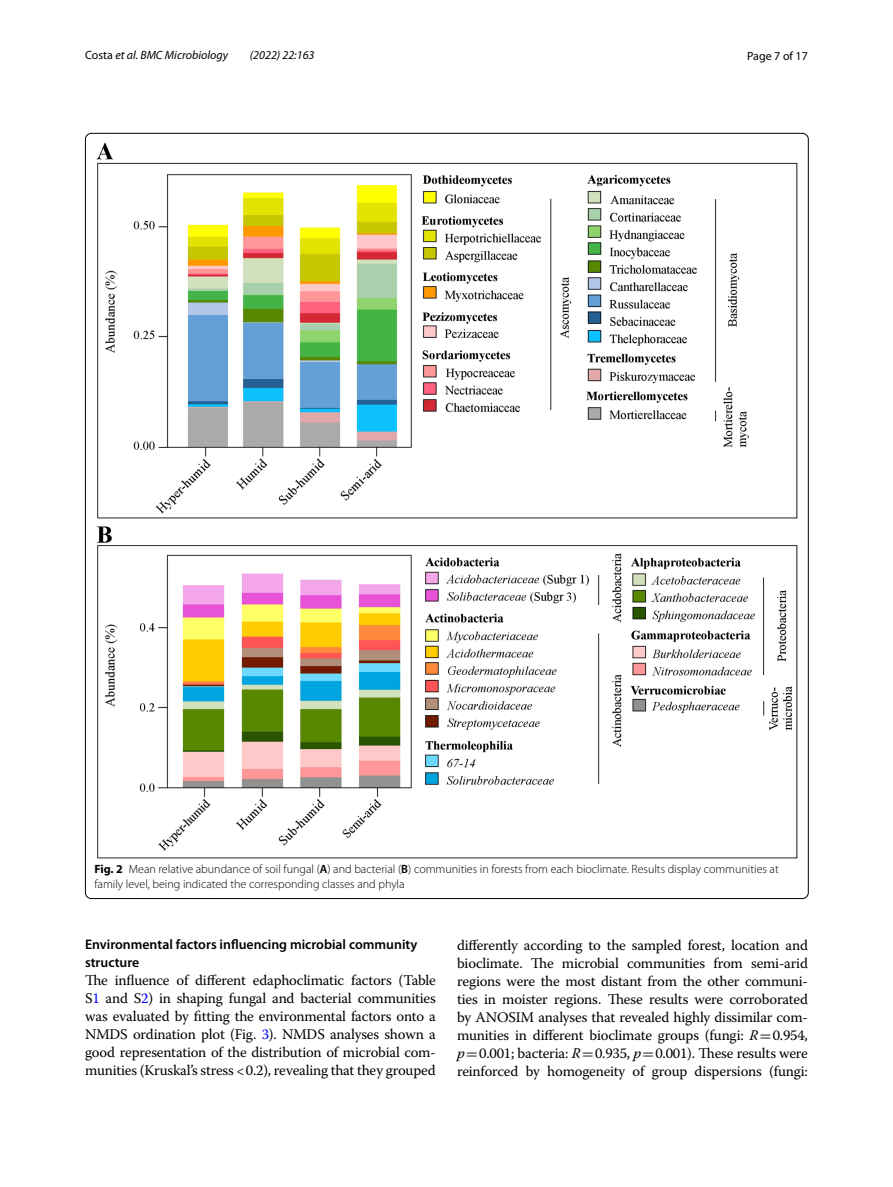
<style>
.page{position:relative;width:893px;height:1187px;background:#fff}
.page>*{position:absolute;margin:0;border:0;box-sizing:border-box;transform-origin:0 0}
.t1{font:14.7px/18px "Warnock Pro";letter-spacing:-.015em;color:#000;text-align:justify}
.t2{font:600 13.8px/18px "Myriad Pro";color:#000}
.t3{font:300 12px/15px "Myriad Pro";color:#000}
.t4{font:italic 12px "Myriad Pro";color:#000}
.t5{font:12px "Myriad Pro";color:#000}
.s1{font-style:normal}
.s2{font-weight:700}
.s3{font-weight:600}
.s4{color:#00f}
.s5{font-style:italic}
.s6{font-family:"MTSY"}
</style>
<div class="page">
<img style="left:97px;top:142px;width:700px;height:716px">
<p class="t4" style="left:85px;top:48px;width:144px"><span class="s1">Costa</span> et al. BMC Microbiology</p>
<p class="t4" style="left:250px;top:48px;width:66px">(2022) 22:163</p>
<p class="t5" style="left:747px;top:48px;width:62px">Page 7 of 17</p>
<p class="t3" style="left:94px;top:861px;width:686px"><span class="s2">Fig. 2</span> Mean relative abundance of soil fungal (<span class="s3">A</span>) and bacterial (<span class="s3">B</span>) communities in forests from each bioclimate. Results display communities at family level, being indicated the corresponding classes and phyla</p>
<p class="t2" style="left:85px;top:935px;width:334px">Environmental factors influencing microbial community structure</p>
<p class="t1" style="left:85px;top:971px;width:352px">The influence of different edaphoclimatic factors (Table S<span class="s4">1</span> and S<span class="s4">2</span>) in shaping fungal and bacterial communities was evaluated by fitting the environmental factors onto a NMDS ordination plot (Fig. <span class="s4">3</span>). NMDS analyses shown a good representation of the distribution of microbial com&shy;munities (Kruskal’s stress &lt;0.2), revealing that they grouped</p>
<p class="t1" style="left:457px;top:935px;width:352px">differently according to the sampled forest, location and bioclimate. The microbial communities from semi-arid regions were the most distant from the other communi&shy;ties in moister regions. These results were corroborated by ANOSIM analyses that revealed highly dissimilar com&shy;munities in different bioclimate groups (fungi: <span class="s5">R</span><span class="s6">=</span>0.954, <span class="s5">p</span><span class="s6">=</span>0.001; bacteria: <span class="s5">R</span><span class="s6">=</span>0.935, <span class="s5">p</span><span class="s6">=</span>0.001). These results were reinforced by homogeneity of group dispersions (fungi:</p>
</div>
